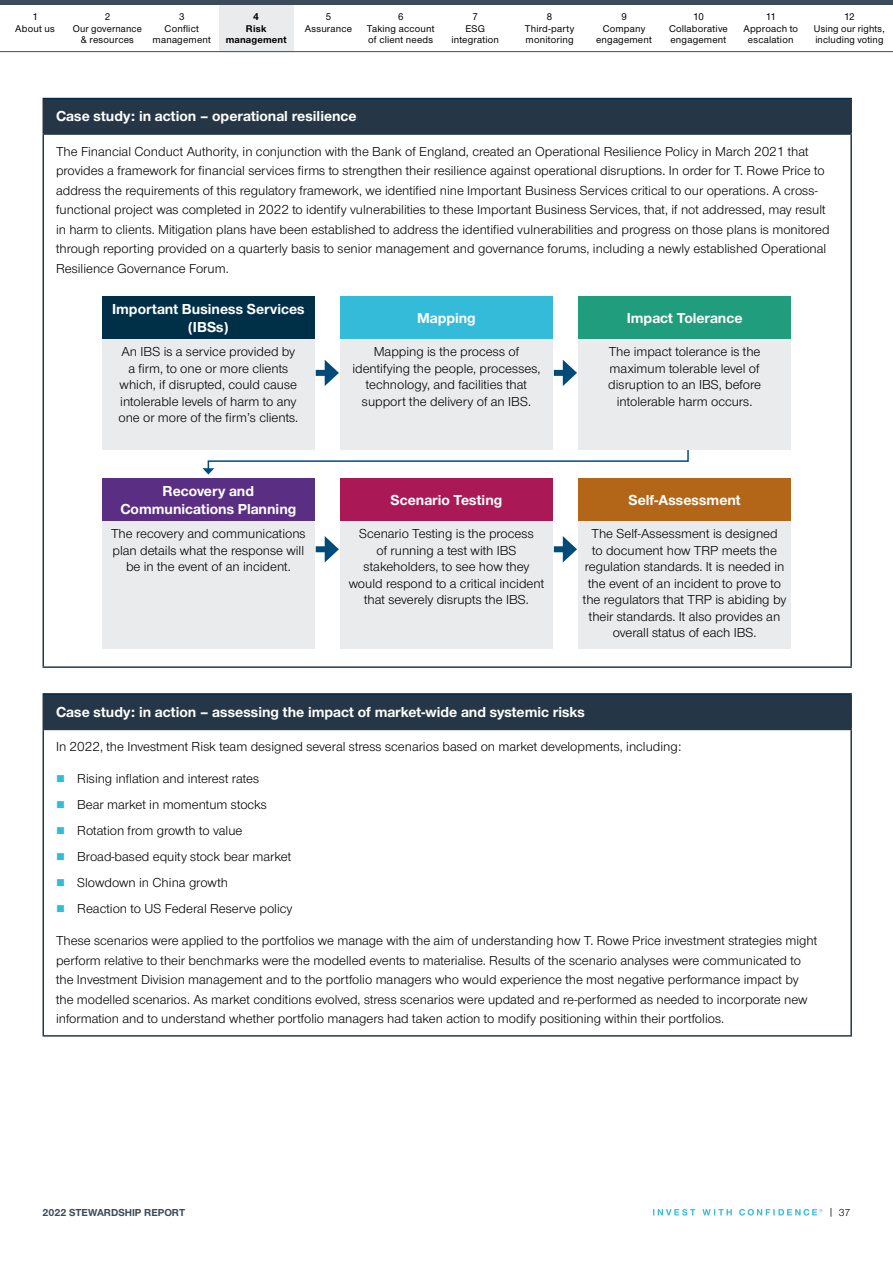
<style>
.page{position:relative;width:893px;height:1263px;background:#fff}
.page>*{position:absolute;margin:0;border:0;box-sizing:border-box;transform-origin:0 0}
.Case_study_smaller_h{font:700 15px/18px "Nimbus Sans Novus";color:#fff;text-align:center}
.Body{font:13.5px/16.5px "Nimbus Sans Novus";color:#000;text-align:center}
.t1{font:700 10.5px "Nimbus Sans Novus";color:#3b4b59}
.t2{font:10.5px "Nimbus Sans Novus";color:#000}
.t3{font:500 10.2px/11.6px "Nimbus Sans Novus";letter-spacing:.02em;color:#000;text-align:center}
.t4{font:700 10.2px/11.6px "Nimbus Sans Novus";letter-spacing:.02em;color:#000;text-align:center}
</style>
<div class="page">
<svg style="left:653px;top:1209px;width:169px;height:6px"></svg>
<div style="left:219px;top:4px;width:74px;height:48px;background:#e9ebed"></div>
<hr style="left:0;top:51px;width:893px;height:1px;background:#3b4b59">
<hr style="left:0;top:0;width:893px;height:4px;background:#3b4b59">
<div style="left:43px;top:99px;width:808px;height:35px;background:#253746"></div>
<hr style="left:43px;top:98px;width:809px;height:1px;background:#00284b">
<hr style="left:43px;top:135px;width:1px;height:531px;background:#253746">
<hr style="left:850px;top:135px;width:2px;height:531px;background:#253746">
<hr style="left:43px;top:666px;width:809px;height:2px;background:#253746">
<hr style="left:850px;top:99px;width:2px;height:34px;background:#253746">
<hr style="left:43px;top:133px;width:809px;height:2px;background:#253746">
<div style="left:43px;top:694px;width:808px;height:35px;background:#253746"></div>
<hr style="left:43px;top:693px;width:809px;height:2px;background:#00284b">
<hr style="left:43px;top:730px;width:1px;height:305px;background:#253746">
<hr style="left:850px;top:730px;width:2px;height:305px;background:#253746">
<hr style="left:43px;top:1035px;width:809px;height:2px;background:#253746">
<hr style="left:850px;top:695px;width:2px;height:34px;background:#253746">
<hr style="left:43px;top:729px;width:809px;height:1px;background:#253746">
<svg style="left:202px;top:449px;width:487px;height:25px"></svg>
<div style="left:102px;top:339px;width:213px;height:110px;background:#e9ebed"></div>
<div style="left:102px;top:296px;width:213px;height:43px;background:#002f48"></div>
<div style="left:102px;top:521px;width:213px;height:127px;background:#e9ebed"></div>
<div style="left:102px;top:478px;width:213px;height:43px;background:#5a2f83"></div>
<div style="left:340px;top:339px;width:213px;height:110px;background:#e9ebed"></div>
<div style="left:340px;top:296px;width:213px;height:43px;background:#34bbda"></div>
<div style="left:340px;top:521px;width:213px;height:127px;background:#e9ebed"></div>
<div style="left:340px;top:478px;width:213px;height:43px;background:#aa1956"></div>
<div style="left:578px;top:339px;width:213px;height:110px;background:#e9ebed"></div>
<div style="left:578px;top:296px;width:213px;height:43px;background:#209d7d"></div>
<div style="left:578px;top:521px;width:213px;height:127px;background:#e9ebed"></div>
<div style="left:578px;top:478px;width:213px;height:43px;background:#b36518"></div>
<div style="left:316px;top:370px;width:14px;height:6px;background:#004b79"></div>
<svg style="left:325px;top:360px;width:14px;height:26px"></svg>
<div style="left:316px;top:546px;width:14px;height:6px;background:#004b79"></div>
<svg style="left:325px;top:536px;width:14px;height:26px"></svg>
<div style="left:554px;top:370px;width:14px;height:6px;background:#004b79"></div>
<svg style="left:563px;top:360px;width:14px;height:26px"></svg>
<div style="left:554px;top:546px;width:14px;height:6px;background:#004b79"></div>
<svg style="left:563px;top:536px;width:14px;height:26px"></svg>
<p class="t3" style="left:15px;top:10px;width:41px">1<br>About us</p>
<p class="t3" style="left:73px;top:10px;width:71px">2<br>Our governance &amp; resources</p>
<p class="t3" style="left:153px;top:10px;width:60px">3<br>Conflict management</p>
<p class="t4" style="left:226px;top:10px;width:63px">4<br>Risk management</p>
<p class="t3" style="left:305px;top:10px;width:49px">5<br>Assurance</p>
<p class="t3" style="left:367px;top:10px;width:69px">6<br>Taking account of client needs</p>
<p class="t3" style="left:451px;top:10px;width:49px">7<br>ESG integration</p>
<p class="t3" style="left:525px;top:10px;width:51px">8<br>Third-party monitoring</p>
<p class="t3" style="left:596px;top:10px;width:57px">9<br>Company engagement</p>
<p class="t3" style="left:669px;top:10px;width:60px">10<br>Collaborative engagement</p>
<p class="t3" style="left:743px;top:10px;width:56px">11<br>Approach to escalation</p>
<p class="t3" style="left:814px;top:10px;width:72px">12<br>Using our rights, including voting</p>
<p class="Case_study_smaller_h" style="left:56px;top:107px;width:302px">Case study: in action – operational resilience</p>
<p class="Body" style="left:56px;top:141px;width:775px;line-height:19.5px;text-align:left">The Financial Conduct Authority, in conjunction with the Bank of England, created an Operational Resilience Policy in March 2021 that provides a framework for financial services firms to strengthen their resilience against operational disruptions. In order for T. Rowe Price to address the requirements of this regulatory framework, we identified nine Important Business Services critical to our operations. A cross&shy;functional project was completed in 2022 to identify vulnerabilities to these Important Business Services, that, if not addressed, may result in harm to clients. Mitigation plans have been established to address the identified vulnerabilities and progress on those plans is monitored through reporting provided on a quarterly basis to senior management and governance forums, including a newly established Operational Resilience Governance Forum.</p>
<h4 class="Case_study_smaller_h" style="left:112px;top:299px;width:194px">Important Business Services (IBSs)</h4>
<h4 class="Body" style="left:118px;top:343px;width:181px">An IBS is a service provided by a firm, to one or more clients which, if disrupted, could cause intolerable levels of harm to any one or more of the firm’s clients.</h4>
<h4 class="Case_study_smaller_h" style="left:120px;top:481px;width:177px">Recovery and<br>Communications Planning</h4>
<h4 class="Body" style="left:111px;top:525px;width:196px">The recovery and communications plan details what the response will be in the event of an incident.</h4>
<h4 class="Case_study_smaller_h" style="left:417px;top:308px;width:60px">Mapping</h4>
<h4 class="Case_study_smaller_h" style="left:627px;top:308px;width:117px">Impact Tolerance</h4>
<h4 class="Body" style="left:352px;top:343px;width:190px">Mapping is the process of identifying the people, processes, technology, and facilities that support the delivery of an IBS.</h4>
<h4 class="Body" style="left:608px;top:343px;width:154px">The impact tolerance is the maximum tolerable level of disruption to an IBS, before intolerable harm occurs.</h4>
<h4 class="Case_study_smaller_h" style="left:391px;top:490px;width:113px">Scenario Testing</h4>
<h4 class="Case_study_smaller_h" style="left:628px;top:490px;width:114px">Self-Assessment</h4>
<h4 class="Body" style="left:349px;top:525px;width:197px">Scenario Testing is the process<br>of running a test with IBS stakeholders, to see how they would respond to a critical incident that severely disrupts the IBS.</h4>
<h4 class="Body" style="left:583px;top:525px;width:205px">The Self-Assessment is designed<br>to document how TRP meets the regulation standards. It is needed in the event of an incident to prove to the regulators that TRP is abiding by their standards. It also provides an overall status of each IBS.</h4>
<p class="Case_study_smaller_h" style="left:56px;top:702px;width:530px">Case study: in action – assessing the impact of market-wide and systemic risks</p>
<p class="Body" style="left:56px;top:738px;width:627px">In 2022, the Investment Risk team designed several stress scenarios based on market developments, including:</p>
<p class="Body" style="left:77px;top:770px;width:183px">Rising inflation and interest rates</p>
<p class="Body" style="left:77px;top:796px;width:191px">Bear market in momentum stocks</p>
<p class="Body" style="left:77px;top:822px;width:167px">Rotation from growth to value</p>
<p class="Body" style="left:77px;top:848px;width:215px">Broad-based equity stock bear market</p>
<p class="Body" style="left:77px;top:874px;width:152px">Slowdown in China growth</p>
<p class="Body" style="left:77px;top:900px;width:217px">Reaction to US Federal Reserve policy</p>
<p class="Body" style="left:56px;top:930px;width:763px;line-height:19.5px;text-align:left">These scenarios were applied to the portfolios we manage with the aim of understanding how T. Rowe Price investment strategies might perform relative to their benchmarks were the modelled events to materialise. Results of the scenario analyses were communicated to the Investment Division management and to the portfolio managers who would experience the most negative performance impact by the modelled scenarios. As market conditions evolved, stress scenarios were updated and re-performed as needed to incorporate new information and to understand whether portfolio managers had taken action to modify positioning within their portfolios.</p>
<p class="t1" style="left:43px;top:1205px;width:144px">2022 STEWARDSHIP REPORT</p>
<p class="t2" style="left:828px;top:1205px;width:24px">| 37</p>
</div>
